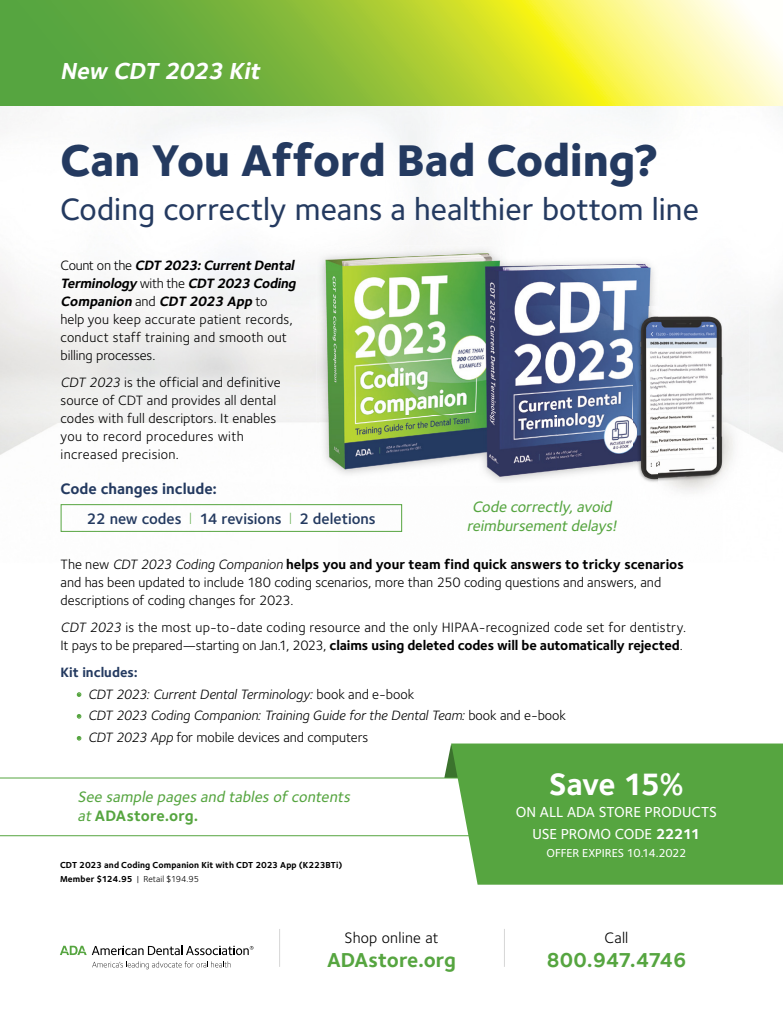
<style>
.page{position:relative;width:783px;height:1026px;background:#fff}
.page>*{position:absolute;margin:0;border:0;box-sizing:border-box;transform-origin:0 0}
.t1{font:800 46px "Foundry Sterling";letter-spacing:-.01em;color:#243a60}
.t2{font:500 32px "Foundry Sterling";letter-spacing:.005em;color:#243a60}
.t3{font:700 32px "Foundry Sterling";letter-spacing:-.025em;color:#fff}
.t4{font:italic 700 24px "Foundry Sterling";color:#fff}
.t5{font:700 20.9px "Foundry Sterling";letter-spacing:-.01em;color:#56a540}
.t6{font:italic 500 15.7px/18.8px "Foundry Sterling";color:#56a540}
.t7{font:600 15.7px/29.6px "Foundry Sterling";color:#243a60}
.t8{font:15.7px "Foundry Sterling";letter-spacing:.015em;color:#000}
.t9{font:500 15px/21.9px "Foundry Sterling";color:#fff;text-align:center}
.t10{font:14px/18px "Foundry Sterling";color:#000}
.t11{font:italic 14px "Foundry Sterling";letter-spacing:-.005em;color:#000}
.t12{font:700 14px "Foundry Sterling";color:#243a60}
.t13{font:500 12px "Foundry Sterling";letter-spacing:-.01em;color:#fff}
.t14{font:700 9px/14px "Foundry Sterling";letter-spacing:.01em;color:#000}
.s1{font-weight:700;font-style:italic}
.s2{font-style:italic}
.s3{font-weight:700}
.s4{font-weight:300;color:#56a540}
.s5{font-weight:800;font-style:normal;color:#56a540}
.s6{font-style:normal}
.s7{font-weight:800;color:#56a540}
.s8{font-weight:700;font-style:normal}
.s9{font-weight:400}
</style>
<div class="page">
<img style="left:320px;top:248px;width:338px;height:234px">
<img style="left:634px;top:311px;width:3px;height:171px">
<img style="left:637px;top:306px;width:21px;height:131px">
<img style="left:658px;top:311px;width:83px;height:126px">
<img style="left:637px;top:437px;width:103px;height:56px">
<svg style="left:441px;top:745px;width:10px;height:33px"></svg>
<svg style="left:0;top:0;width:783px;height:106px"></svg>
<hr style="left:504px;top:929px;width:1px;height:38px;background:#d6d6d6">
<hr style="left:279px;top:929px;width:1px;height:38px;background:#d6d6d6">
<svg style="left:92px;top:961px;width:139px;height:8px"></svg>
<svg style="left:60px;top:945px;width:194px;height:10px"></svg>
<svg style="left:0;top:778px;width:451px;height:58px"></svg>
<div style="left:61px;top:504px;width:341px;height:28px;border:1px solid #56a540"></div>
<div style="left:451px;top:744px;width:332px;height:141px;background:#56a540"></div>
<h3 class="t4" style="left:60px;top:54px;width:207px">New CDT 2023 Kit</h3>
<h1 class="t1" style="left:60px;top:128px;width:600px">Can You Afford Bad Coding?</h1>
<h2 class="t2" style="left:60px;top:186px;width:640px">Coding correctly means a healthier bottom line</h2>
<p class="t10" style="left:61px;top:256px;width:240px">C o u n t o n t h e <span class="s1">CDT 2023:CurrentDental Terminology</span> w i t h t h e <span class="s1">CDT 2023 Coding Companion</span> a n d <span class="s1">CDT 2023 App</span> t o<br>help you keep accurate patient records, conduct staff training and smooth out billing processes.</p>
<p class="t10" style="left:61px;top:373px;width:222px"><span class="s2">CDT 2023</span> is the official and definitive source of CDT and provides all dental codes with full descriptors. It enables you to record procedures with increased precision.</p>
<p class="t7" style="left:87px;top:474px;width:290px;text-indent:-26px"><span class="s3">Code changes include:<br></span>22 new codes <span class="s4">l</span> 14 revisions <span class="s4">l</span> 2 deletions</p>
<p class="t6" style="left:467px;top:497px;width:155px;text-align:center">Code correctly,avoid reimbursementdelays!</p>
<p class="t10" style="left:61px;top:555px;width:625px">The new <span class="s2">CDT 2023 Coding Companion</span> <span class="s3">helps you and your team find quick answers to tricky scenarios </span>and has been updated to include 180 coding scenarios, more than 250 coding questions and answers, and descriptions of coding changes for 2023.</p>
<p class="t10" style="left:61px;top:618px;width:627px"><span class="s2">CDT 2023</span> is the most up-to-date coding resource and the only HIPAA-recognized code set for dentistry.<br>It pays to be prepared—starting on Jan.1, 2023, <span class="s3">claims using deleted codes will be automatically rejected</span>.</p>
<p class="t12" style="left:61px;top:662px;width:79px">Kit includes:</p>
<p class="t11" style="left:76px;top:684px;width:339px"><span class="s5">•</span> CDT 2023: Current Dental Terminology: <span class="s6">book and e-book</span></p>
<p class="t11" style="left:76px;top:706px;width:491px"><span class="s5">•</span> CDT 2023 Coding Companion: Training Guide for the Dental Team: <span class="s6">book and e-book</span></p>
<p class="t10" style="left:76px;top:728px;width:294px"><span class="s7">•</span> <span class="s2">CDT 2023 App</span> for mobile devices and computers</p>
<p class="t6" style="left:78px;top:787px;width:278px">See sample pagesand tablesofcontents at<span class="s8">ADAstore.org.</span></p>
<p class="t14" style="left:60px;top:858px;width:284px">CDT 2023 and Coding Companion Kit with CDT 2023 App (K223BTi)<br>Member $124.95 <span class="s9">| Retail $194.95</span></p>
<p class="t8" style="left:344px;top:927px;width:96px">Shop online at</p>
<h3 class="t5" style="left:327px;top:945px;width:130px">ADAstore.org</h3>
<h2 class="t3" style="left:549px;top:762px;width:136px">Save 15%</h2>
<p class="t9" style="left:516px;top:801px;width:203px">ON ALL ADA STORE PRODUCTS<br>USE PROMO CODE <span class="s3">22211</span></p>
<p class="t13" style="left:546px;top:845px;width:141px">OFFER EXPIRES 10.14.2022</p>
<p class="t8" style="left:605px;top:927px;width:25px">Call</p>
<h3 class="t5" style="left:547px;top:945px;width:141px">800.947.4746</h3>
</div>
